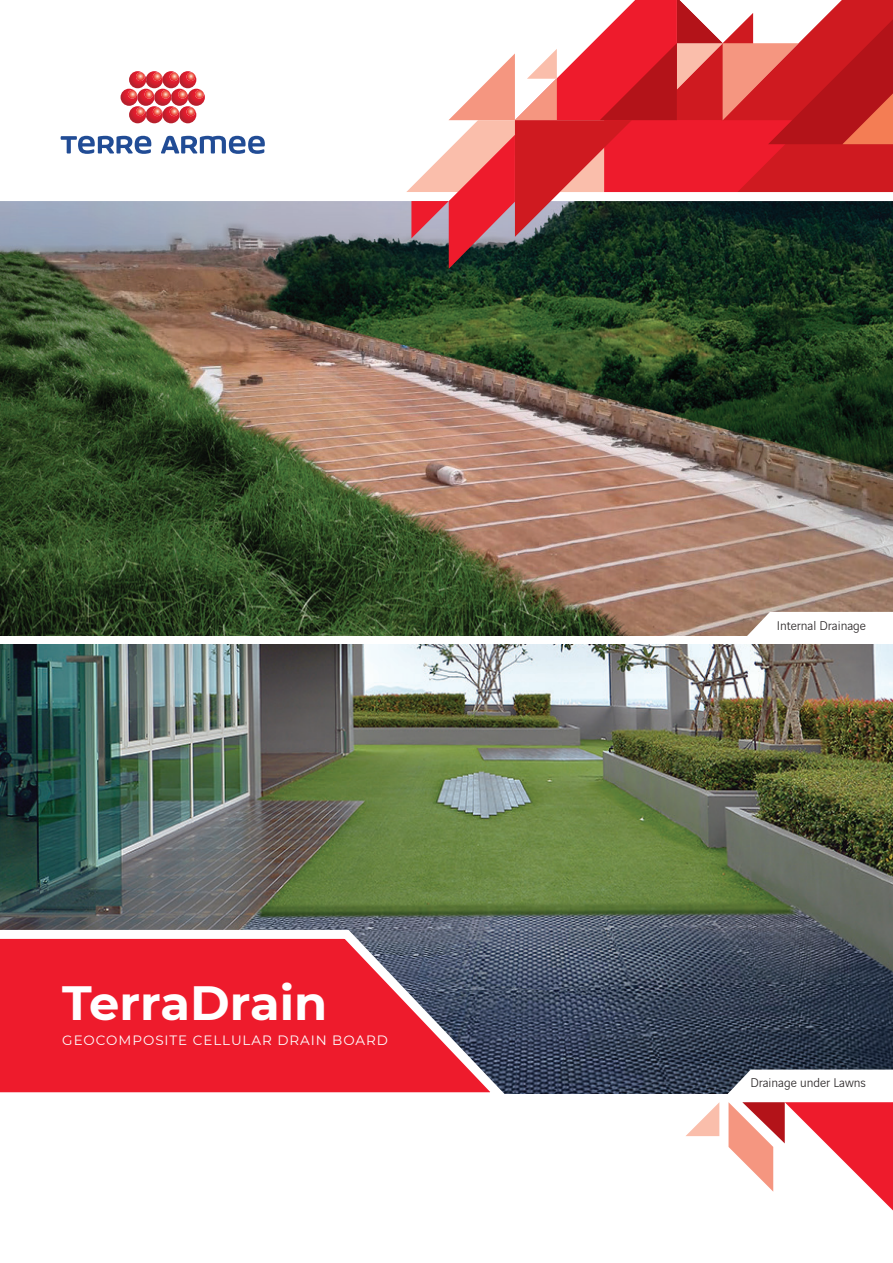
<style>
.page{position:relative;width:893px;height:1263px;background:#fff}
.page>*{position:absolute;margin:0;border:0;box-sizing:border-box;transform-origin:0 0}
.t1{font:700 48px "Montserrat";color:#fff}
.t2{font:300 13.5px "Vinci Sans";color:#231f20}
.t3{font:13.5px "Montserrat";letter-spacing:.07em;color:#fff}
</style>
<div class="page">
<svg style="left:686px;top:1103px;width:33px;height:33px"></svg>
<svg style="left:728px;top:1102px;width:165px;height:108px"></svg>
<svg style="left:61px;top:136px;width:90px;height:18px"></svg>
<svg style="left:161px;top:136px;width:104px;height:18px"></svg>
<svg style="left:121px;top:71px;width:84px;height:52px"></svg>
<img style="left:0;top:644px;width:893px;height:449px">
<img style="left:0;top:201px;width:893px;height:435px">
<svg style="left:0;top:925px;width:522px;height:169px;background:#ce3747"></svg>
<svg style="left:406px;top:0;width:487px;height:326px"></svg>
<svg style="left:746px;top:612px;width:147px;height:24px"></svg>
<svg style="left:727px;top:1069px;width:166px;height:25px"></svg>
<h1 class="t1" style="left:62px;top:969px;width:267px">TerraDrain</h1>
<p class="t3" style="left:62px;top:1031px;width:327px">GEOCOMPOSITE CELLULAR DRAIN BOARD</p>
<p class="t2" style="left:777px;top:615px;width:91px">Internal Drainage</p>
<p class="t2" style="left:750px;top:1073px;width:117px">Drainage under Lawns</p>
</div>
